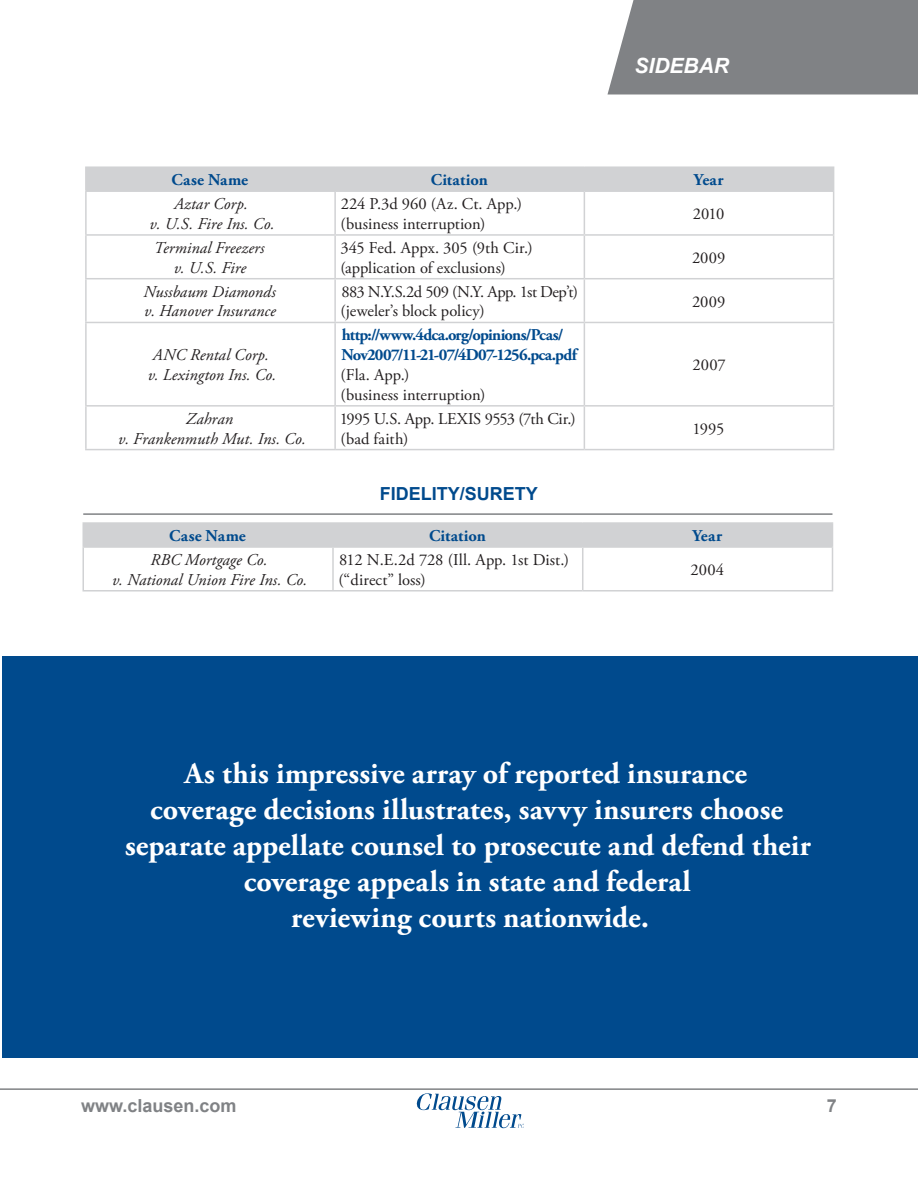
<style>
.page{position:relative;width:918px;height:1188px;background:#fff}
.page>*{position:absolute;margin:0;border:0;box-sizing:border-box;transform-origin:0 0}
.Body_Copy_CM_Report{font:700 30px/36px "Adobe Garamond Pro";color:#fff;text-align:center}
.Heading_Practice{font:italic 700 21px "Arial";color:#fff}
.t1{font:700 18px "Arial";color:#808285}
.News_Title{font:700 18px "Arial";color:#004a8d}
.Body_Copy_CM_Report-2{font:16.5px/19.8px "Adobe Garamond Pro";letter-spacing:-.005em;color:#231f20}
.Body_Copy_CM_Report-3{font:italic 16.5px/19.8px "Adobe Garamond Pro";letter-spacing:.005em;color:#231f20;text-align:center}
.Body_Copy_CM_Report-4{font:700 16.5px/19.8px "Adobe Garamond Pro";letter-spacing:-.025em;color:#004a8d}
.Body_Copy_CM_Report-5{font:700 16.5px "Adobe Garamond Pro";letter-spacing:.01em;color:#004a8d}
.Body_Copy_CM_Report-6{font:700 16.5px "Adobe Garamond Pro";letter-spacing:.005em;color:#004a8d}
.s1{font-weight:400;color:#231f20}
</style>
<div class="page">
<hr style="left:0;top:1088px;width:918px;height:2px;background:#808285">
<svg style="left:417px;top:1093px;width:107px;height:35px"></svg>
<hr style="left:85px;top:166px;width:250px;height:2px;background:#d1d2d4">
<hr style="left:85px;top:168px;width:2px;height:22px;background:#d1d2d4">
<hr style="left:335px;top:166px;width:249px;height:2px;background:#d1d2d4">
<hr style="left:584px;top:166px;width:250px;height:2px;background:#d1d2d4">
<div style="left:87px;top:168px;width:747px;height:22px;background:#d1d2d4"></div>
<hr style="left:85px;top:190px;width:250px;height:2px;background:#d1d2d4">
<hr style="left:85px;top:192px;width:2px;height:42px;background:#d1d2d4">
<hr style="left:335px;top:190px;width:249px;height:2px;background:#d1d2d4">
<hr style="left:334px;top:192px;width:2px;height:42px;background:#d1d2d4">
<hr style="left:584px;top:190px;width:250px;height:2px;background:#d1d2d4">
<hr style="left:584px;top:192px;width:1px;height:42px;background:#d1d2d4">
<hr style="left:833px;top:192px;width:1px;height:42px;background:#d1d2d4">
<hr style="left:85px;top:234px;width:250px;height:2px;background:#d1d2d4">
<hr style="left:85px;top:236px;width:2px;height:42px;background:#d1d2d4">
<hr style="left:335px;top:234px;width:249px;height:2px;background:#d1d2d4">
<hr style="left:334px;top:236px;width:2px;height:42px;background:#d1d2d4">
<hr style="left:584px;top:234px;width:250px;height:2px;background:#d1d2d4">
<hr style="left:584px;top:236px;width:1px;height:42px;background:#d1d2d4">
<hr style="left:833px;top:236px;width:1px;height:42px;background:#d1d2d4">
<hr style="left:85px;top:278px;width:250px;height:1px;background:#d1d2d4">
<hr style="left:85px;top:279px;width:2px;height:43px;background:#d1d2d4">
<hr style="left:335px;top:278px;width:249px;height:1px;background:#d1d2d4">
<hr style="left:334px;top:279px;width:2px;height:43px;background:#d1d2d4">
<hr style="left:584px;top:278px;width:250px;height:1px;background:#d1d2d4">
<hr style="left:584px;top:279px;width:1px;height:43px;background:#d1d2d4">
<hr style="left:833px;top:279px;width:1px;height:43px;background:#d1d2d4">
<hr style="left:85px;top:322px;width:250px;height:1px;background:#d1d2d4">
<hr style="left:85px;top:323px;width:2px;height:82px;background:#d1d2d4">
<hr style="left:335px;top:322px;width:249px;height:1px;background:#d1d2d4">
<hr style="left:334px;top:323px;width:2px;height:82px;background:#d1d2d4">
<hr style="left:584px;top:322px;width:250px;height:1px;background:#d1d2d4">
<hr style="left:584px;top:323px;width:1px;height:82px;background:#d1d2d4">
<hr style="left:833px;top:323px;width:1px;height:82px;background:#d1d2d4">
<hr style="left:85px;top:405px;width:250px;height:2px;background:#d1d2d4">
<hr style="left:85px;top:407px;width:2px;height:42px;background:#d1d2d4">
<hr style="left:335px;top:405px;width:249px;height:2px;background:#d1d2d4">
<hr style="left:334px;top:407px;width:2px;height:42px;background:#d1d2d4">
<hr style="left:584px;top:405px;width:250px;height:2px;background:#d1d2d4">
<hr style="left:584px;top:407px;width:1px;height:42px;background:#d1d2d4">
<hr style="left:833px;top:407px;width:1px;height:42px;background:#d1d2d4">
<hr style="left:85px;top:449px;width:250px;height:1px;background:#d1d2d4">
<hr style="left:335px;top:449px;width:249px;height:1px;background:#d1d2d4">
<hr style="left:584px;top:449px;width:250px;height:1px;background:#d1d2d4">
<div style="left:607px;top:0;width:311px;height:94px;background:#808285"></div>
<hr style="left:83px;top:513px;width:749px;height:2px;background:#808285">
<hr style="left:83px;top:522px;width:250px;height:2px;background:#d1d2d4">
<hr style="left:333px;top:522px;width:250px;height:2px;background:#d1d2d4">
<hr style="left:583px;top:522px;width:250px;height:2px;background:#d1d2d4">
<div style="left:83px;top:524px;width:750px;height:22px;background:#d1d2d4"></div>
<hr style="left:83px;top:546px;width:250px;height:2px;background:#d1d2d4">
<hr style="left:83px;top:548px;width:1px;height:42px;background:#d1d2d4">
<hr style="left:333px;top:546px;width:250px;height:2px;background:#d1d2d4">
<hr style="left:332px;top:548px;width:2px;height:42px;background:#d1d2d4">
<hr style="left:583px;top:546px;width:250px;height:2px;background:#d1d2d4">
<hr style="left:582px;top:548px;width:1px;height:42px;background:#d1d2d4">
<hr style="left:832px;top:548px;width:1px;height:42px;background:#d1d2d4">
<hr style="left:83px;top:590px;width:250px;height:2px;background:#d1d2d4">
<hr style="left:333px;top:590px;width:250px;height:2px;background:#d1d2d4">
<hr style="left:583px;top:590px;width:250px;height:2px;background:#d1d2d4">
<div style="left:3px;top:656px;width:915px;height:402px;background:#004a8d"></div>
<p class="Heading_Practice" style="left:635px;top:52px;width:96px">SIDEBAR</p>
<p class="Body_Copy_CM_Report-5" style="left:172px;top:170px;width:78px">Case Name</p>
<p class="Body_Copy_CM_Report-6" style="left:431px;top:170px;width:58px">Citation</p>
<p class="Body_Copy_CM_Report-4" style="left:694px;top:170px;width:31px">Year</p>
<p class="Body_Copy_CM_Report-3" style="left:150px;top:194px;width:126px">Aztar Corp.<br>v. U.S. Fire Ins. Co.</p>
<p class="Body_Copy_CM_Report-2" style="left:341px;top:195px;width:183px">224 P.3d 960 (Az. Ct. App.) (business interruption)</p>
<p class="Body_Copy_CM_Report-2" style="left:693px;top:205px;width:33px">2010</p>
<p class="Body_Copy_CM_Report-3" style="left:154px;top:238px;width:112px">Terminal Freezers v. U.S. Fire</p>
<p class="Body_Copy_CM_Report-2" style="left:341px;top:238px;width:194px">345 Fed. Appx. 305 (9th Cir.) (application of exclusions)</p>
<p class="Body_Copy_CM_Report-2" style="left:692px;top:248px;width:35px">2009</p>
<p class="Body_Copy_CM_Report-3" style="left:143px;top:282px;width:134px;text-align:left">Nussbaum Diamonds v. Hanover Insurance</p>
<p class="Body_Copy_CM_Report-2" style="left:341px;top:282px;width:239px">883 N.Y.S.2d 509 (N.Y. App. 1st Dep’t) (jeweler’s block policy)</p>
<p class="Body_Copy_CM_Report-2" style="left:692px;top:292px;width:35px">2009</p>
<p class="Body_Copy_CM_Report-3" style="left:148px;top:346px;width:130px">ANC Rental Corp. v. Lexington Ins. Co.</p>
<p class="Body_Copy_CM_Report-4" style="left:341px;top:326px;width:238px">http://www.4dca.org/opinions/Pcas/<br>Nov2007/11-21-07/4D07-1256.pca.pdf <span class="s1">(Fla. App.)<br>(business interruption)</span></p>
<p class="Body_Copy_CM_Report-2" style="left:693px;top:356px;width:35px">2007</p>
<p class="Body_Copy_CM_Report-3" style="left:118px;top:409px;width:189px">Zahran<br>v. Frankenmuth Mut. Ins. Co.</p>
<p class="Body_Copy_CM_Report-2" style="left:340px;top:409px;width:237px">1995 U.S. App. LEXIS 9553 (7th Cir.) (bad faith)</p>
<p class="Body_Copy_CM_Report-2" style="left:693px;top:419px;width:33px">1995</p>
<p class="News_Title" style="left:380px;top:482px;width:160px">FIDELITY/SURETY</p>
<p class="Body_Copy_CM_Report-5" style="left:169px;top:526px;width:78px">Case Name</p>
<p class="Body_Copy_CM_Report-6" style="left:429px;top:526px;width:58px">Citation</p>
<p class="Body_Copy_CM_Report-4" style="left:692px;top:526px;width:31px">Year</p>
<p class="Body_Copy_CM_Report-3" style="left:112px;top:550px;width:197px">RBC Mortgage Co.<br>v. National Union Fire Ins. Co.</p>
<p class="Body_Copy_CM_Report-2" style="left:338px;top:550px;width:232px">812 N.E.2d 728 (Ill. App. 1st Dist.) (“direct” loss)</p>
<p class="Body_Copy_CM_Report-2" style="left:691px;top:560px;width:35px">2004</p>
<p class="Body_Copy_CM_Report" style="left:125px;top:756px;width:687px">As this impressive array of reported insurance<br>coverage decisions illustrates, savvy insurers choose separate appellate counsel to prosecute and defend their coverage appeals in state and federal<br>reviewing courts nationwide.</p>
<p class="t1" style="left:81px;top:1094px;width:157px">www.clausen.com</p>
<p class="t1" style="left:827px;top:1094px;width:12px">7</p>
</div>
